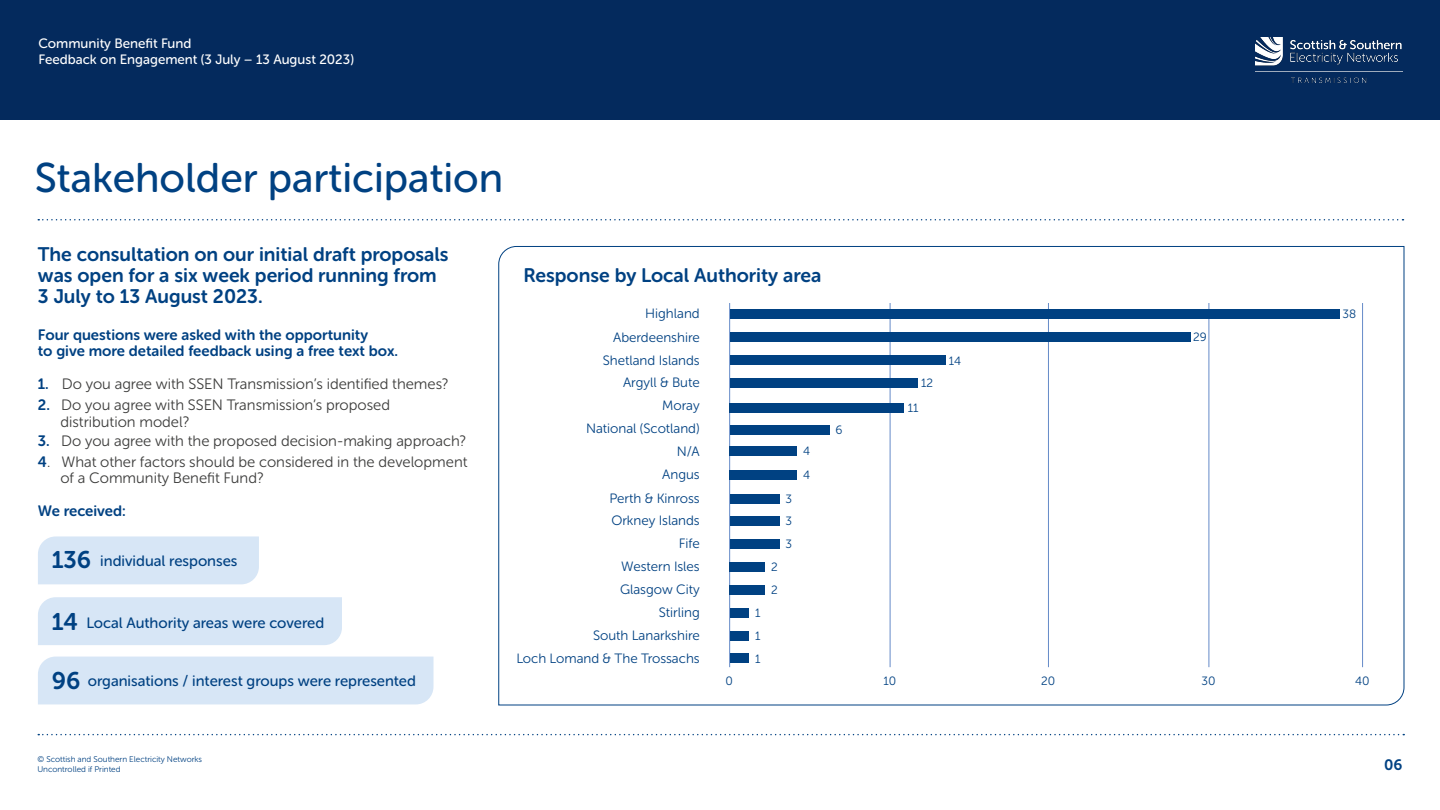
<style>
.page{position:relative;width:1440px;height:810px;background:#fff}
.page>*{position:absolute;margin:0;border:0;box-sizing:border-box;transform-origin:0 0}
.t1{font:41.25px "Museo Sans Rounded 500";color:#004182}
.t2{font:24px "Museo Sans Rounded 700";color:#004182}
.t3{font:19.5px/21px "Museo Sans Rounded 700";color:#004182}
.t4{font:15px/16.5px "Museo Sans Rounded 300";color:#3c3c3b}
.t5{font:15px/16.5px "Museo Sans Rounded 700";color:#004182}
.t6{font:15px "Museo Sans Rounded 500";color:#004182}
.t7{font:13.5px/22.9px "Museo Sans Rounded 300";color:#004182;text-align:right}
.t8{font:13.5px/16.5px "Museo Sans Rounded 500";color:#fff}
.t9{font:12px/22.6px "Museo Sans Rounded 300";color:#004182}
.t10{font:8.25px/9.8px "Museo Sans Rounded 300";color:#004182}
.s1{font-family:"Museo Sans Rounded 700";color:#004182}
</style>
<div class="page">
<div style="left:38px;top:536px;width:221px;height:48px;background:#d7e6f6"></div>
<div style="left:38px;top:597px;width:304px;height:48px;background:#d7e6f6"></div>
<div style="left:38px;top:657px;width:396px;height:47px;background:#d7e6f6"></div>
<svg style="left:38px;top:734px;width:1366px;height:1px"></svg>
<div style="left:0;top:0;width:1440px;height:120px;background:#042a5d"></div>
<img style="left:1255px;top:38px;width:148px;height:45px">
<svg style="left:38px;top:219px;width:1365px;height:1px"></svg>
<svg style="left:498px;top:246px;width:907px;height:460px"></svg>
<hr style="left:729px;top:303px;width:1px;height:364px;background:#658bc8">
<hr style="left:1048px;top:303px;width:1px;height:364px;background:#658bc8">
<hr style="left:890px;top:303px;width:1px;height:364px;background:#658bc8">
<hr style="left:1209px;top:303px;width:1px;height:364px;background:#658bc8">
<hr style="left:1362px;top:303px;width:1px;height:364px;background:#658bc8">
<div style="left:730px;top:309px;width:610px;height:9px;background:#004182"></div>
<div style="left:730px;top:332px;width:461px;height:9px;background:#004182"></div>
<div style="left:730px;top:356px;width:216px;height:9px;background:#004182"></div>
<div style="left:730px;top:378px;width:188px;height:9px;background:#004182"></div>
<div style="left:730px;top:403px;width:174px;height:10px;background:#004182"></div>
<div style="left:730px;top:425px;width:100px;height:9px;background:#004182"></div>
<div style="left:730px;top:447px;width:67px;height:9px;background:#004182"></div>
<div style="left:730px;top:471px;width:67px;height:9px;background:#004182"></div>
<div style="left:730px;top:494px;width:50px;height:9px;background:#004182"></div>
<div style="left:730px;top:516px;width:50px;height:9px;background:#004182"></div>
<div style="left:730px;top:539px;width:50px;height:9px;background:#004182"></div>
<div style="left:730px;top:562px;width:35px;height:9px;background:#004182"></div>
<div style="left:730px;top:585px;width:35px;height:9px;background:#004182"></div>
<div style="left:730px;top:608px;width:18px;height:9px;background:#004182"></div>
<div style="left:730px;top:631px;width:18px;height:9px;background:#004182"></div>
<div style="left:730px;top:654px;width:18px;height:9px;background:#004182"></div>
<p class="t8" style="left:38px;top:35px;width:317px">Community Benefit Fund<br>Feedback on Engagement (3 July – 13 August 2023)</p>
<h1 class="t1" style="left:35px;top:155px;width:470px">Stakeholder participation</h1>
<h3 class="t3" style="left:38px;top:244px;width:412px">The consultation on our initial draft proposals was open for a six week period running from<br>3 July to 13 August 2023.</h3>
<p class="t5" style="left:38px;top:327px;width:362px">Four questions were asked with the opportunity<br>to give more detailed feedback using a free text box.</p>
<p class="t4" style="left:38px;top:376px;width:412px"><span class="s1">1.</span> Do you agree with SSEN Transmission’s identified themes?</p>
<p class="t4" style="left:60px;top:397px;width:331px;text-indent:-22px"><span class="s1">2.</span> Do you agree with SSEN Transmission’s proposed distribution model?</p>
<p class="t4" style="left:38px;top:432px;width:430px"><span class="s1">3.</span> Do you agree with the proposed decision-making approach?</p>
<p class="t4" style="left:60px;top:453px;width:409px;text-indent:-22px"><span class="s1">4</span>. What other factors should be considered in the development of a Community Benefit Fund?</p>
<p class="t5" style="left:38px;top:502px;width:89px">We received:</p>
<h2 class="t2" style="left:52px;top:546px;width:41px">136</h2>
<p class="t6" style="left:100px;top:553px;width:139px">individual responses</p>
<h2 class="t2" style="left:52px;top:608px;width:28px">14</h2>
<p class="t6" style="left:86px;top:614px;width:239px">Local Authority areas were covered</p>
<h2 class="t2" style="left:52px;top:667px;width:30px">96</h2>
<p class="t6" style="left:88px;top:673px;width:330px">organisations / interest groups were represented</p>
<h3 class="t3" style="left:524px;top:265px;width:299px">Response by Local Authority area</h3>
<p class="t7" style="left:645px;top:302px;width:56px">Highland</p>
<p class="t7" style="left:613px;top:326px;width:88px">Aberdeenshire</p>
<p class="t7" style="left:603px;top:349px;width:98px">Shetland Islands</p>
<p class="t7" style="left:623px;top:371px;width:78px">Argyll &amp; Bute</p>
<p class="t7" style="left:662px;top:395px;width:39px">Moray</p>
<p class="t7" style="left:586px;top:417px;width:115px">National (Scotland)</p>
<p class="t7" style="left:677px;top:440px;width:25px">N/A</p>
<p class="t7" style="left:662px;top:463px;width:39px">Angus</p>
<p class="t7" style="left:609px;top:487px;width:92px">Perth &amp; Kinross</p>
<p class="t7" style="left:611px;top:509px;width:90px">Orkney Islands</p>
<p class="t7" style="left:679px;top:532px;width:22px">Fife</p>
<p class="t7" style="left:621px;top:555px;width:80px">Western Isles</p>
<p class="t7" style="left:620px;top:578px;width:81px">Glasgow City</p>
<p class="t7" style="left:659px;top:601px;width:42px">Stirling</p>
<p class="t7" style="left:516px;top:624px;width:185px">South Lanarkshire<br>Loch Lomand &amp; The Trossachs</p>
<p class="t9" style="left:755px;top:602px;width:7px;text-align:justify">1<br>1<br>1</p>
<p class="t9" style="left:771px;top:556px;width:8px;line-height:23px">2<br>2</p>
<p class="t9" style="left:786px;top:488px;width:8px;text-align:justify">3<br>3<br>3</p>
<p class="t9" style="left:803px;top:439px;width:9px;line-height:24.2px">4<br>4</p>
<p class="t9" style="left:835px;top:419px;width:9px">6</p>
<p class="t9" style="left:921px;top:371px;width:13px">12</p>
<p class="t9" style="left:908px;top:397px;width:12px">11</p>
<p class="t9" style="left:949px;top:349px;width:14px">14</p>
<p class="t9" style="left:1193px;top:325px;width:15px">29</p>
<p class="t9" style="left:726px;top:669px;width:9px">0</p>
<p class="t9" style="left:883px;top:669px;width:14px">10</p>
<p class="t9" style="left:1041px;top:669px;width:16px">20</p>
<p class="t9" style="left:1202px;top:669px;width:16px">30</p>
<p class="t10" style="left:38px;top:755px;width:166px">© Scottish and Southern Electricity Networks<br>Uncontrolled if Printed</p>
<p class="t9" style="left:1343px;top:303px;width:15px">38</p>
<p class="t9" style="left:1355px;top:669px;width:16px">40</p>
<p class="t5" style="left:1384px;top:756px;width:20px">06</p>
</div>
